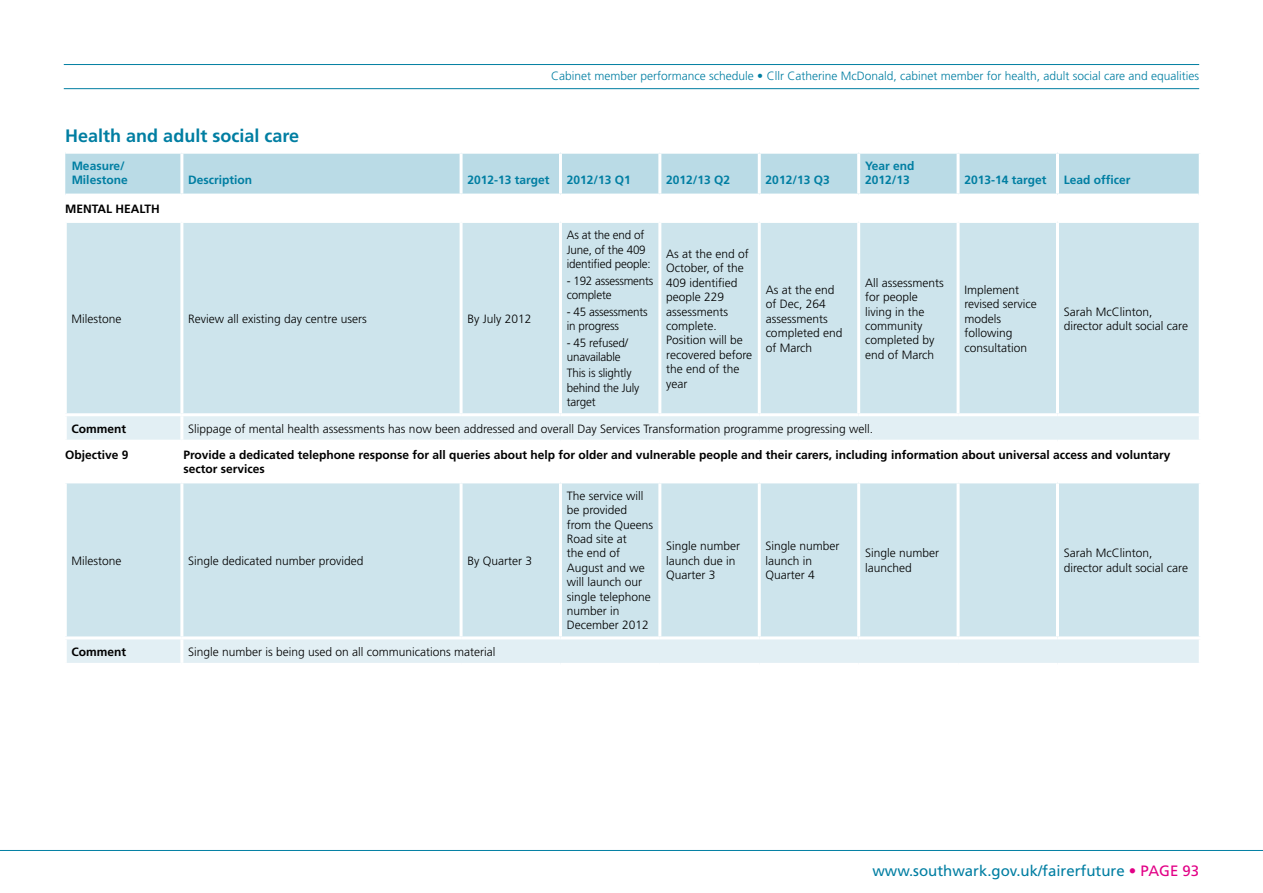
<style>
.page{position:relative;width:1263px;height:893px;background:#fff}
.page>*{position:absolute;margin:0;border:0;box-sizing:border-box;transform-origin:0 0}
.t1{font:700 18px "Frutiger";color:#007ea2}
.t2{font:15px "Frutiger";color:#007ea2}
.t3{font:300 12px/14.4px "Frutiger";color:#000}
.t4{font:700 12px/14.4px "Frutiger";color:#000}
.t5{font:300 12px "Frutiger";color:#007ea2}
.t6{font:700 12px/14.4px "Frutiger";color:#007ea2}
.s1{color:#e20086}
</style>
<div class="page">
<hr style="left:0;top:850px;width:1263px;height:1px;background:#007ea2">
<hr style="left:64px;top:88px;width:1135px;height:1px;background:#007ea2">
<hr style="left:64px;top:64px;width:1135px;height:1px;background:#007ea2">
<div style="left:65px;top:154px;width:1134px;height:40px;background:#badbe6"></div>
<div style="left:67px;top:223px;width:1132px;height:190px;background:#cde4ec"></div>
<svg style="left:67px;top:416px;width:1132px;height:247px;fill:#cde4ec"></svg>
<hr style="left:460px;top:223px;width:3px;height:190px;background:#fff">
<hr style="left:559px;top:223px;width:3px;height:190px;background:#fff">
<hr style="left:658px;top:223px;width:3px;height:190px;background:#fff">
<hr style="left:758px;top:223px;width:3px;height:190px;background:#fff">
<hr style="left:857px;top:223px;width:3px;height:190px;background:#fff">
<hr style="left:956px;top:223px;width:3px;height:190px;background:#fff">
<hr style="left:1056px;top:223px;width:3px;height:190px;background:#fff">
<hr style="left:460px;top:483px;width:3px;height:153px;background:#fff">
<hr style="left:559px;top:483px;width:3px;height:153px;background:#fff">
<hr style="left:658px;top:483px;width:3px;height:153px;background:#fff">
<hr style="left:758px;top:483px;width:3px;height:153px;background:#fff">
<hr style="left:857px;top:483px;width:3px;height:153px;background:#fff">
<hr style="left:956px;top:483px;width:3px;height:153px;background:#fff">
<hr style="left:1056px;top:483px;width:3px;height:153px;background:#fff">
<hr style="left:64px;top:440px;width:118px;height:3px;background:#fff">
<hr style="left:182px;top:440px;width:279px;height:3px;background:#fff">
<hr style="left:461px;top:440px;width:99px;height:3px;background:#fff">
<hr style="left:560px;top:440px;width:100px;height:3px;background:#fff">
<hr style="left:660px;top:440px;width:99px;height:3px;background:#fff">
<hr style="left:759px;top:440px;width:100px;height:3px;background:#fff">
<hr style="left:859px;top:440px;width:99px;height:3px;background:#fff">
<hr style="left:958px;top:440px;width:99px;height:3px;background:#fff">
<hr style="left:1057px;top:440px;width:145px;height:3px;background:#fff">
<hr style="left:64px;top:636px;width:118px;height:3px;background:#fff">
<hr style="left:182px;top:636px;width:279px;height:3px;background:#fff">
<hr style="left:461px;top:636px;width:99px;height:3px;background:#fff">
<hr style="left:560px;top:636px;width:100px;height:3px;background:#fff">
<hr style="left:660px;top:636px;width:99px;height:3px;background:#fff">
<hr style="left:759px;top:636px;width:100px;height:3px;background:#fff">
<hr style="left:859px;top:636px;width:99px;height:3px;background:#fff">
<hr style="left:958px;top:636px;width:99px;height:3px;background:#fff">
<hr style="left:1057px;top:636px;width:145px;height:3px;background:#fff">
<hr style="left:180px;top:416px;width:3px;height:24px;background:#fff">
<hr style="left:180px;top:639px;width:3px;height:24px;background:#fff">
<hr style="left:180px;top:443px;width:3px;height:37px;background:#fff">
<hr style="left:64px;top:480px;width:118px;height:3px;background:#fff">
<hr style="left:182px;top:480px;width:279px;height:3px;background:#fff">
<hr style="left:461px;top:480px;width:99px;height:3px;background:#fff">
<hr style="left:560px;top:480px;width:100px;height:3px;background:#fff">
<hr style="left:660px;top:480px;width:99px;height:3px;background:#fff">
<hr style="left:759px;top:480px;width:100px;height:3px;background:#fff">
<hr style="left:859px;top:480px;width:99px;height:3px;background:#fff">
<hr style="left:958px;top:480px;width:99px;height:3px;background:#fff">
<hr style="left:1057px;top:480px;width:145px;height:3px;background:#fff">
<hr style="left:180px;top:154px;width:3px;height:40px;background:#fff">
<hr style="left:460px;top:154px;width:3px;height:40px;background:#fff">
<hr style="left:559px;top:154px;width:3px;height:40px;background:#fff">
<hr style="left:658px;top:154px;width:3px;height:40px;background:#fff">
<hr style="left:758px;top:154px;width:3px;height:40px;background:#fff">
<hr style="left:857px;top:154px;width:3px;height:40px;background:#fff">
<hr style="left:956px;top:154px;width:3px;height:40px;background:#fff">
<hr style="left:1056px;top:154px;width:3px;height:40px;background:#fff">
<hr style="left:180px;top:223px;width:3px;height:190px;background:#fff">
<hr style="left:180px;top:483px;width:3px;height:153px;background:#fff">
<p class="t5" style="left:551px;top:69px;width:649px">Cabinet member performance schedule • Cllr Catherine McDonald, cabinet member for health, adult social care and equalities</p>
<h1 class="t1" style="left:65px;top:125px;width:235px">Health and adult social care</h1>
<p class="t6" style="left:72px;top:159px;width:58px">Measure/<br>Milestone</p>
<p class="t6" style="left:188px;top:173px;width:65px">Description</p>
<p class="t6" style="left:467px;top:173px;width:84px">2012-13 target</p>
<p class="t6" style="left:567px;top:173px;width:66px">2012/13 Q1</p>
<p class="t6" style="left:666px;top:173px;width:66px">2012/13 Q2</p>
<p class="t6" style="left:766px;top:173px;width:66px">2012/13 Q3</p>
<p class="t4" style="left:65px;top:201px;width:96px">MENTAL HEALTH</p>
<p class="t6" style="left:865px;top:159px;width:51px">Year end<br>2012/13</p>
<p class="t6" style="left:964px;top:173px;width:84px">2013-14 target</p>
<p class="t6" style="left:1064px;top:173px;width:68px">Lead officer</p>
<p class="t3" style="left:72px;top:311px;width:52px">Milestone</p>
<p class="t3" style="left:188px;top:311px;width:180px">Review all existing day centre users</p>
<p class="t3" style="left:467px;top:311px;width:66px">By July 2012</p>
<p class="t3" style="left:567px;top:228px;width:85px">As at the end of<br>June, of the 409 identified people:</p>
<p class="t3" style="left:567px;top:273px;width:88px">- 192 assessments complete</p>
<p class="t3" style="left:567px;top:304px;width:82px">- 45 assessments in progress</p>
<p class="t3" style="left:567px;top:335px;width:63px">- 45 refused/ unavailable</p>
<p class="t3" style="left:567px;top:366px;width:74px">This is slightly behind the July target</p>
<p class="t3" style="left:666px;top:247px;width:88px">As at the end of<br>October, of the<br>409 identified people 229 assessments complete.<br>Position will be recovered before the end of the year</p>
<p class="t3" style="left:766px;top:283px;width:78px">As at the end of Dec, 264 assessments completed end of March</p>
<p class="t3" style="left:865px;top:275px;width:80px">All assessments for people living in the community completed by end of March</p>
<p class="t3" style="left:964px;top:283px;width:74px">Implement revised service models following consultation</p>
<p class="t3" style="left:1064px;top:304px;width:126px">Sarah McClinton, director adult social care</p>
<p class="t4" style="left:72px;top:421px;width:56px">Comment</p>
<p class="t3" style="left:188px;top:421px;width:686px">Slippage of mental health assessments has now been addressed and overall Day Services Transformation programme progressing well.</p>
<p class="t4" style="left:65px;top:448px;width:65px">Objective 9</p>
<p class="t4" style="left:183px;top:448px;width:988px">Provide a dedicated telephone response for all queries about help for older and vulnerable people and their carers, including information about universal access and voluntary sector services</p>
<p class="t3" style="left:72px;top:553px;width:52px">Milestone</p>
<p class="t3" style="left:188px;top:553px;width:177px">Single dedicated number provided</p>
<p class="t3" style="left:467px;top:553px;width:66px">By Quarter 3</p>
<p class="t4" style="left:72px;top:644px;width:56px">Comment</p>
<p class="t3" style="left:188px;top:644px;width:309px">Single number is being used on all communications material</p>
<p class="t3" style="left:567px;top:488px;width:88px">The service will be provided from the Queens<br>Road site at<br>the end of<br>August and we will launch our single telephone number in<br>December 2012</p>
<p class="t3" style="left:666px;top:539px;width:76px">Single number launch due in<br>Quarter 3</p>
<p class="t3" style="left:766px;top:539px;width:76px">Single number launch in<br>Quarter 4</p>
<p class="t3" style="left:865px;top:546px;width:76px">Single number launched</p>
<p class="t3" style="left:1064px;top:546px;width:126px">Sarah McClinton, director adult social care</p>
<p class="t2" style="left:872px;top:862px;width:328px">www.southwark.gov.uk/fairerfuture <span class="s1">• PAGE 93</span></p>
</div>
